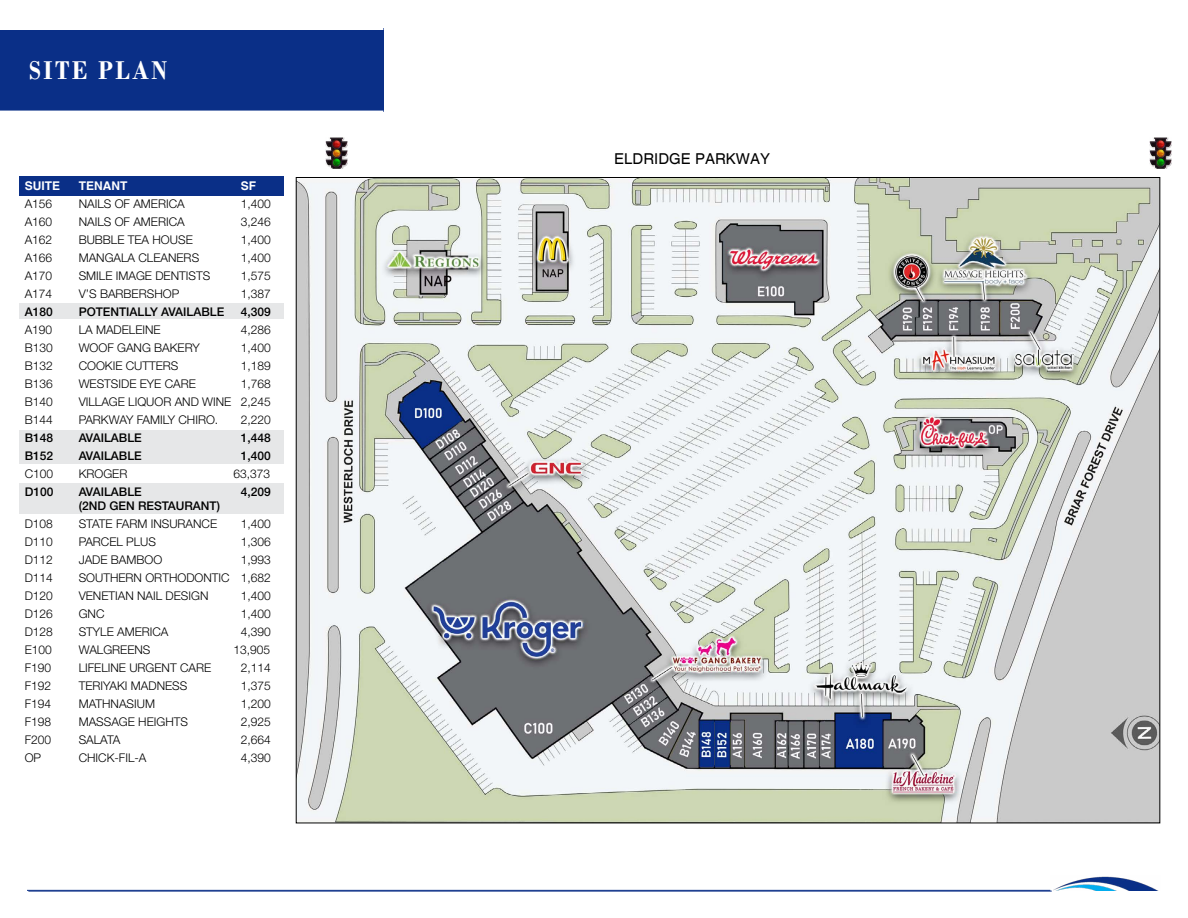
<style>
.page{position:relative;width:1188px;height:918px;background:#fff}
.page>*{position:absolute;margin:0;border:0;box-sizing:border-box;transform-origin:0 0}
.t1{font:700 27px "Bodoni";letter-spacing:.1em;color:#fff;scale:.9 1}
.t2{font:15px "Helvetica";color:#000}
.t3{font:300 12px "Helvetica Neue LT Std";color:#000}
.t4{font:500 12px "Helvetica Neue LT Std";color:#000}
.t5{font:700 12px "Helvetica";color:#fff}
</style>
<div class="page">
<div style="left:0;top:28px;width:384px;height:84px;background:#0a2f87"></div>
<hr style="left:28px;top:891px;width:1024px;height:1px;background:#0a2f87">
<img style="left:1050px;top:876px;width:109px;height:15px">
<img style="left:325px;top:138px;width:23px;height:30px">
<img style="left:1149px;top:138px;width:22px;height:30px">
<hr style="left:27px;top:890px;width:1023px;height:1px;background:#0a2f87">
<img style="left:298px;top:179px;width:860px;height:642px">
<div style="left:19px;top:430px;width:265px;height:33px;background:#e6e7e8"></div>
<div style="left:19px;top:483px;width:265px;height:31px;background:#e6e7e8"></div>
<div style="left:19px;top:303px;width:265px;height:16px;background:#e6e7e8"></div>
<div style="left:19px;top:176px;width:265px;height:20px;background:#0a2f87"></div>
<h1 class="t1" style="left:29px;top:54px;width:155px">SITE PLAN</h1>
<p class="t5" style="left:25px;top:179px;width:37px">SUITE</p>
<p class="t5" style="left:79px;top:179px;width:50px">TENANT</p>
<p class="t5" style="left:241px;top:179px;width:17px">SF</p>
<p class="t3" style="left:25px;top:197px;width:29px">A156</p>
<p class="t3" style="left:79px;top:197px;width:108px">NAILS OF AMERICA</p>
<p class="t3" style="left:241px;top:197px;width:32px">1,400</p>
<p class="t3" style="left:25px;top:215px;width:29px">A160</p>
<p class="t3" style="left:79px;top:215px;width:108px">NAILS OF AMERICA</p>
<p class="t3" style="left:241px;top:215px;width:32px">3,246</p>
<p class="t3" style="left:25px;top:233px;width:29px">A162</p>
<p class="t3" style="left:79px;top:233px;width:116px">BUBBLE TEA HOUSE</p>
<p class="t3" style="left:241px;top:233px;width:32px">1,400</p>
<p class="t3" style="left:25px;top:251px;width:29px">A166</p>
<p class="t3" style="left:79px;top:251px;width:122px">MANGALA CLEANERS</p>
<p class="t3" style="left:241px;top:251px;width:32px">1,400</p>
<p class="t3" style="left:25px;top:269px;width:29px">A170</p>
<p class="t3" style="left:79px;top:269px;width:133px">SMILE IMAGE DENTISTS</p>
<p class="t3" style="left:241px;top:269px;width:32px">1,575</p>
<p class="t3" style="left:25px;top:287px;width:29px">A174</p>
<p class="t3" style="left:79px;top:287px;width:102px">V’S BARBERSHOP</p>
<p class="t3" style="left:241px;top:287px;width:32px">1,387</p>
<p class="t4" style="left:25px;top:305px;width:30px">A180</p>
<p class="t4" style="left:79px;top:305px;width:147px">POTENTIALLY AVAILABLE</p>
<p class="t4" style="left:241px;top:305px;width:32px">4,309</p>
<p class="t3" style="left:25px;top:323px;width:29px">A190</p>
<p class="t3" style="left:79px;top:323px;width:84px">LA MADELEINE</p>
<p class="t3" style="left:241px;top:323px;width:32px">4,286</p>
<p class="t3" style="left:25px;top:341px;width:30px">B130</p>
<p class="t3" style="left:79px;top:341px;width:123px">WOOF GANG BAKERY</p>
<p class="t3" style="left:241px;top:341px;width:32px">1,400</p>
<p class="t3" style="left:25px;top:359px;width:30px">B132</p>
<p class="t3" style="left:79px;top:359px;width:101px">COOKIE CUTTERS</p>
<p class="t3" style="left:241px;top:359px;width:32px">1,189</p>
<p class="t3" style="left:25px;top:377px;width:30px">B136</p>
<p class="t3" style="left:79px;top:377px;width:119px">WESTSIDE EYE CARE</p>
<p class="t3" style="left:241px;top:377px;width:32px">1,768</p>
<p class="t3" style="left:25px;top:395px;width:30px">B140</p>
<p class="t3" style="left:79px;top:395px;width:194px">VILLAGE LIQUOR AND WINE 2,245</p>
<p class="t3" style="left:25px;top:413px;width:30px">B144</p>
<p class="t3" style="left:79px;top:413px;width:141px">PARKWAY FAMILY CHIRO.</p>
<p class="t3" style="left:241px;top:413px;width:32px">2,220</p>
<p class="t4" style="left:25px;top:431px;width:30px">B148</p>
<p class="t4" style="left:79px;top:431px;width:65px">AVAILABLE</p>
<p class="t4" style="left:241px;top:431px;width:32px">1,448</p>
<p class="t4" style="left:25px;top:449px;width:30px">B152</p>
<p class="t4" style="left:79px;top:449px;width:65px">AVAILABLE</p>
<p class="t4" style="left:241px;top:449px;width:32px">1,400</p>
<p class="t3" style="left:25px;top:467px;width:30px">C100</p>
<p class="t3" style="left:79px;top:467px;width:50px">KROGER</p>
<p class="t3" style="left:233px;top:467px;width:38px">63,373</p>
<p class="t4" style="left:25px;top:485px;width:30px">D100</p>
<p class="t4" style="left:79px;top:485px;width:65px">AVAILABLE</p>
<p class="t4" style="left:241px;top:485px;width:32px">4,209</p>
<p class="t4" style="left:79px;top:499px;width:143px">(2ND GEN RESTAURANT)</p>
<p class="t3" style="left:25px;top:516px;width:30px">D108</p>
<p class="t3" style="left:79px;top:516px;width:140px">STATE FARM INSURANCE</p>
<p class="t3" style="left:241px;top:516px;width:32px">1,400</p>
<p class="t3" style="left:25px;top:534px;width:30px">D110</p>
<p class="t3" style="left:79px;top:534px;width:79px">PARCEL PLUS</p>
<p class="t3" style="left:241px;top:534px;width:32px">1,306</p>
<p class="t3" style="left:25px;top:552px;width:30px">D112</p>
<p class="t3" style="left:79px;top:552px;width:85px">JADE BAMBOO</p>
<p class="t3" style="left:241px;top:552px;width:32px">1,993</p>
<p class="t3" style="left:25px;top:570px;width:30px">D114</p>
<p class="t3" style="left:79px;top:570px;width:194px">SOUTHERN ORTHODONTIC 1,682</p>
<p class="t3" style="left:25px;top:588px;width:30px">D120</p>
<p class="t3" style="left:79px;top:588px;width:131px">VENETIAN NAIL DESIGN</p>
<p class="t3" style="left:241px;top:588px;width:32px">1,400</p>
<p class="t3" style="left:25px;top:606px;width:30px">D126</p>
<p class="t3" style="left:79px;top:606px;width:27px">GNC</p>
<p class="t3" style="left:241px;top:606px;width:32px">1,400</p>
<p class="t3" style="left:25px;top:624px;width:30px">D128</p>
<p class="t3" style="left:79px;top:624px;width:91px">STYLE AMERICA</p>
<p class="t3" style="left:241px;top:624px;width:32px">4,390</p>
<p class="t3" style="left:25px;top:642px;width:29px">E100</p>
<p class="t3" style="left:79px;top:642px;width:73px">WALGREENS</p>
<p class="t3" style="left:233px;top:642px;width:38px">13,905</p>
<p class="t3" style="left:25px;top:660px;width:28px">F190</p>
<p class="t3" style="left:79px;top:660px;width:134px">LIFELINE URGENT CARE</p>
<p class="t3" style="left:241px;top:660px;width:32px">2,114</p>
<p class="t3" style="left:25px;top:678px;width:28px">F192</p>
<p class="t3" style="left:79px;top:678px;width:110px">TERIYAKI MADNESS</p>
<p class="t3" style="left:241px;top:678px;width:32px">1,375</p>
<p class="t3" style="left:25px;top:696px;width:28px">F194</p>
<p class="t3" style="left:79px;top:696px;width:78px">MATHNASIUM</p>
<p class="t3" style="left:241px;top:696px;width:32px">1,200</p>
<p class="t3" style="left:25px;top:714px;width:28px">F198</p>
<p class="t3" style="left:79px;top:714px;width:111px">MASSAGE HEIGHTS</p>
<p class="t3" style="left:241px;top:714px;width:32px">2,925</p>
<p class="t3" style="left:25px;top:732px;width:28px">F200</p>
<p class="t3" style="left:79px;top:732px;width:43px">SALATA</p>
<p class="t3" style="left:241px;top:732px;width:32px">2,664</p>
<p class="t3" style="left:25px;top:750px;width:18px">OP</p>
<p class="t3" style="left:79px;top:750px;width:69px">CHICK-FIL-A</p>
<p class="t3" style="left:241px;top:750px;width:32px">4,390</p>
<p class="t2" style="left:614px;top:150px;width:157px">ELDRIDGE PARKWAY</p>
</div>
